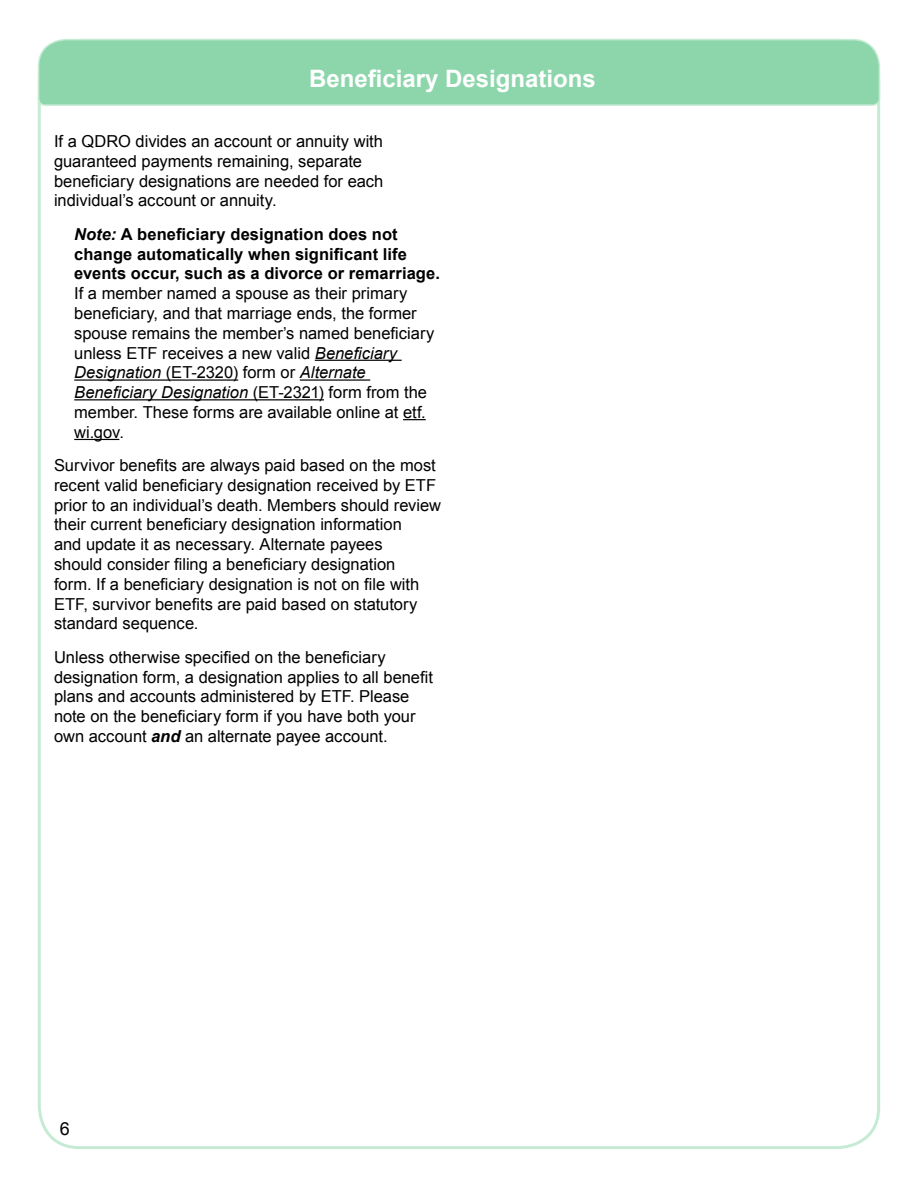
<style>
.page{position:relative;width:918px;height:1188px;background:#fff}
.page>*{position:absolute;margin:0;border:0;box-sizing:border-box;transform-origin:0 0}
.Headline{font:700 24px "Arial";color:#fff}
.t1{font:18px "Arial";color:#000}
.Text{font:16.5px/19.8px "Arial";color:#000}
.s1{font-weight:700;font-style:italic}
.s2{font-weight:700}
.s3{font-style:italic}
</style>
<div class="page">
<svg style="left:37px;top:38px;width:844px;height:69px;background:#9edcb8"></svg>
<hr style="left:315px;top:360px;width:87px;height:1px;background:#000">
<hr style="left:74px;top:379px;width:164px;height:2px;background:#000">
<hr style="left:300px;top:379px;width:70px;height:2px;background:#000">
<hr style="left:74px;top:399px;width:250px;height:1px;background:#000">
<svg style="left:403px;top:419px;width:23px;height:1px"></svg>
<hr style="left:74px;top:439px;width:45px;height:1px;background:#000">
<div style="left:48px;top:54px;width:810px;height:45px;background:#8dd6ac"></div>
<p class="Headline" style="left:309px;top:62px;width:288px">Beneficiary Designations</p>
<p class="Text" style="left:54px;top:131px;width:331px">If a QDRO divides an account or annuity with guaranteed payments remaining, separate beneficiary designations are needed for each individual’s account or annuity.</p>
<p class="Text" style="left:74px;top:224px;width:367px"><span class="s1">Note:</span> <span class="s2">A beneficiary designation does not change automatically when significant life events occur, such as a divorce or remarriage.<br></span>If a member named a spouse as their primary beneficiary, and that marriage ends, the former spouse remains the member’s named beneficiary unless ETF receives a new valid <span class="s3">Beneficiary Designation</span> (ET-2320) form or <span class="s3">Alternate Beneficiary Designation</span> (ET-2321) form from the member. These forms are available online at etf. wi.gov.</p>
<p class="Text" style="left:54px;top:455px;width:389px">Survivor benefits are always paid based on the most recent valid beneficiary designation received by ETF prior to an individual’s death. Members should review their current beneficiary designation information<br>and update it as necessary. Alternate payees<br>should consider filing a beneficiary designation<br>form. If a beneficiary designation is not on file with ETF, survivor benefits are paid based on statutory standard sequence.</p>
<p class="Text" style="left:54px;top:647px;width:380px">Unless otherwise specified on the beneficiary designation form, a designation applies to all benefit plans and accounts administered by ETF. Please note on the beneficiary form if you have both your own account <span class="s1">and</span> an alternate payee account.</p>
<p class="t1" style="left:60px;top:1116px;width:12px">6</p>
</div>
